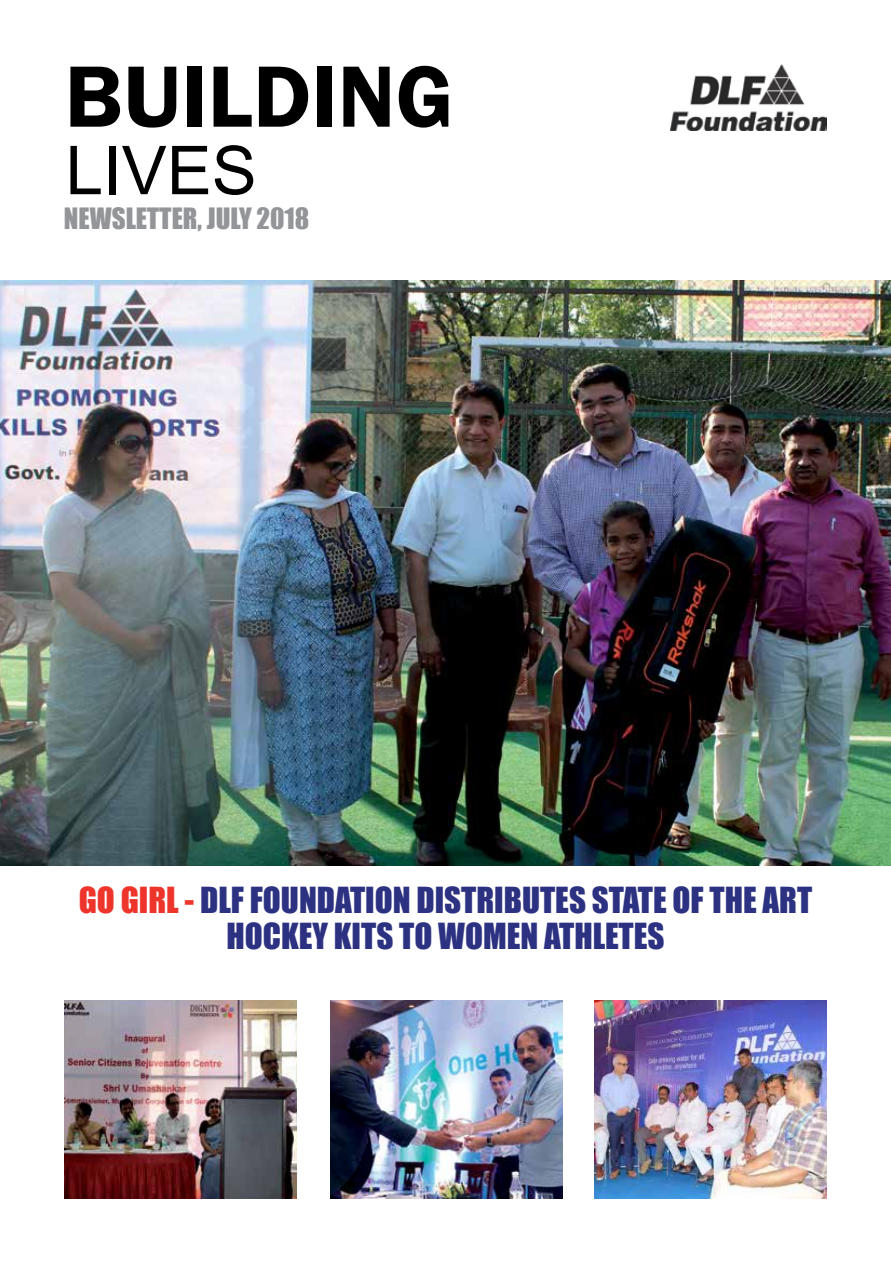
<style>
.page{position:relative;width:891px;height:1269px;background:#fff}
.page>*{position:absolute;margin:0;border:0;box-sizing:border-box;transform-origin:0 0}
.t1{font:600 90px "Franklin Gothic";color:#000}
.t2{font:67.5px "Arial";color:#000}
.t3{font:33px/36px "Impact";color:#2c3281;text-align:center}
.t4{font:27px "Impact";color:#939598}
.s1{color:#ee352b}
</style>
<div class="page">
<img style="left:671px;top:65px;width:155px;height:66px">
<img style="left:0;top:280px;width:891px;height:586px">
<img style="left:65px;top:1000px;width:232px;height:198px">
<img style="left:331px;top:1000px;width:231px;height:198px">
<img style="left:594px;top:1000px;width:232px;height:198px">
<h1 class="t1" style="left:64px;top:43px;width:390px">BUILDING</h1>
<h2 class="t2" style="left:66px;top:131px;width:193px">LIVES</h2>
<p class="t4" style="left:64px;top:197px;width:247px">NEWSLETTER, JULY 2018</p>
<p class="t3" style="left:79px;top:881px;width:735px"><span class="s1">GO GIRL -</span> DLF FOUNDATION DISTRIBUTES STATE OF THE ART<br>HOCKEY KITS TO WOMEN ATHLETES</p>
</div>
